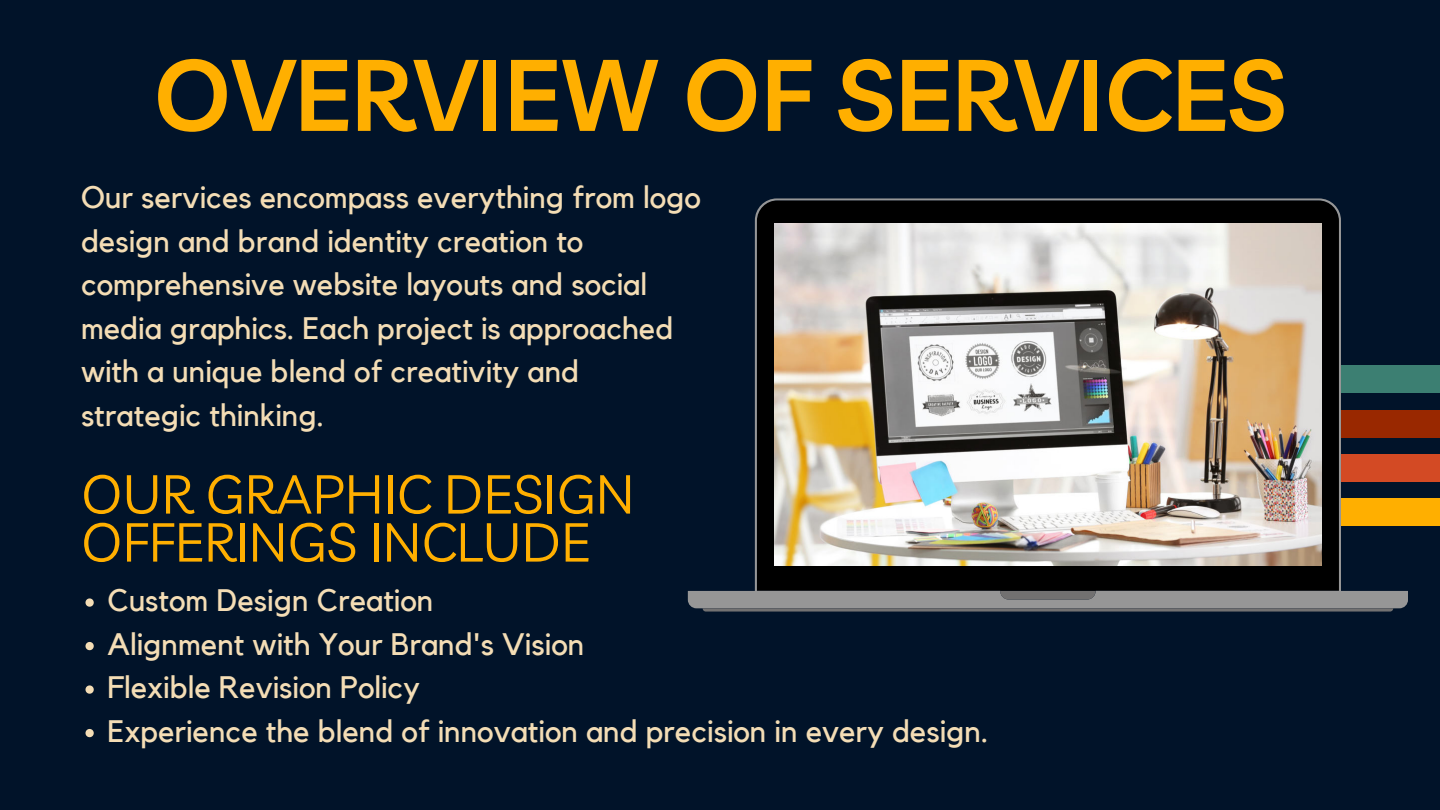
<style>
.page{position:relative;width:1440px;height:810px;background:#011329}
.page>*{position:absolute;margin:0;border:0;box-sizing:border-box;transform-origin:0 0}
.t1{font:600 100px "Livvic";color:#ffaf00}
.t2{font:54.1px/48px "Livvic";color:#ffaf00}
.t3{font:31px/43.5px "Kollektif";color:#f4ddb5}
</style>
<div class="page">
<div style="left:958px;top:366px;width:482px;height:27px;background:#3c7f72"></div>
<div style="left:958px;top:410px;width:482px;height:28px;background:#992800"></div>
<div style="left:958px;top:454px;width:482px;height:28px;background:#d34a24"></div>
<div style="left:958px;top:499px;width:482px;height:27px;background:#ffaf00"></div>
<svg style="left:688px;top:198px;width:720px;height:410px"></svg>
<svg style="left:1000px;top:591px;width:96px;height:9px"></svg>
<svg style="left:703px;top:608px;width:690px;height:4px;background:#5f6165"></svg>
<img style="left:775px;top:223px;width:546px;height:342px">
<svg style="left:86px;top:598px;width:8px;height:9px"></svg>
<svg style="left:86px;top:642px;width:8px;height:8px"></svg>
<svg style="left:86px;top:685px;width:8px;height:9px"></svg>
<svg style="left:86px;top:729px;width:8px;height:8px"></svg>
<h1 class="t1" style="left:154px;top:19px;width:1134px">OVERVIEW OF SERVICES</h1>
<p class="t3" style="left:81px;top:175px;width:621px">Our services encompass everything from logo design and brand identity creation to comprehensive website layouts and social media graphics. Each project is approached with a unique blend of creativity and strategic thinking.</p>
<h2 class="t2" style="left:81px;top:467px;width:555px">OUR GRAPHIC DESIGN<br>OFFERINGS INCLUDE</h2>
<p class="t3" style="left:107px;top:579px;width:883px">Custom Design Creation<br>Alignment with Your Brand's Vision<br>Flexible Revision Policy<br>Experience the blend of innovation and precision in every design.</p>
</div>
